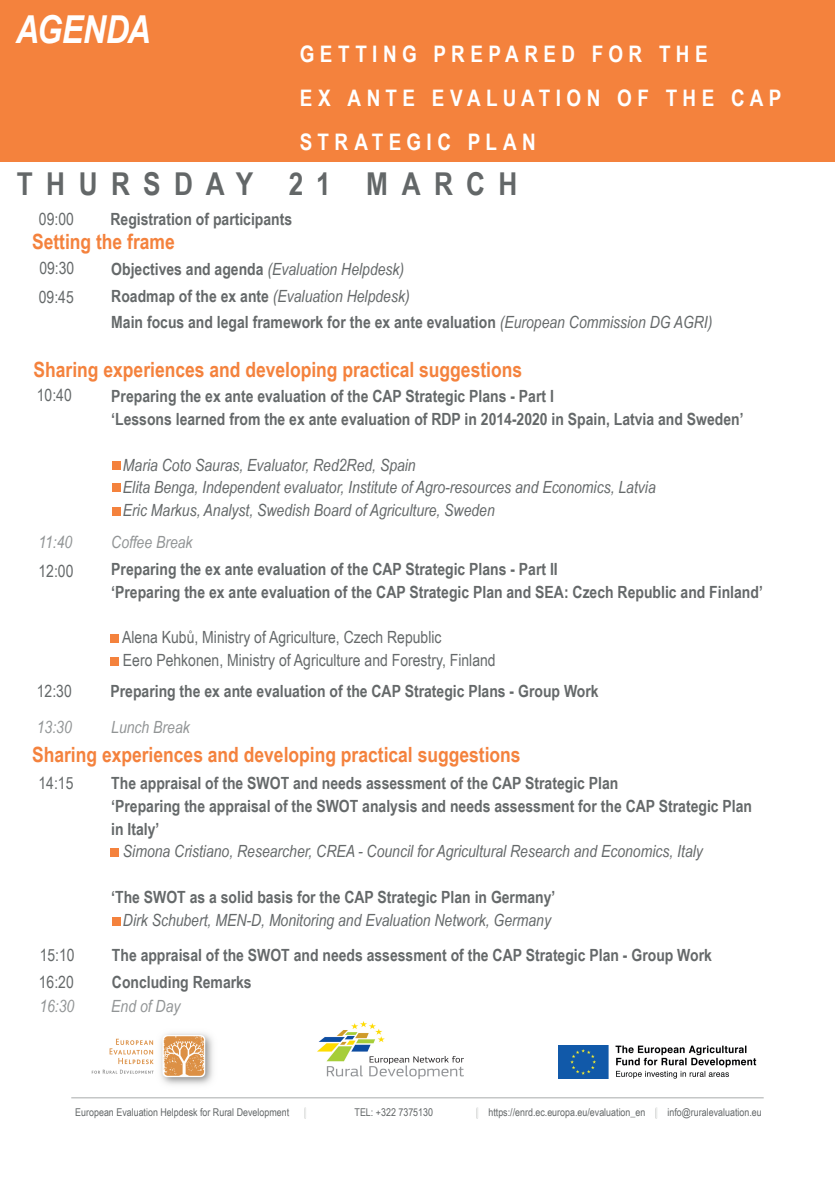
<style>
.page{position:relative;width:835px;height:1180px;background:#fff}
.page>*{position:absolute;margin:0;border:0;box-sizing:border-box;transform-origin:0 0}
.t1{font:italic 700 38.5px "Arial Narrow";letter-spacing:-.01em;color:#fff}
.t2{font:700 31.5px "Arial Narrow";letter-spacing:.415em;color:#636768}
.t3{font:700 22.75px/43.8px "Arial Narrow";letter-spacing:.235em;color:#fff}
.t4{font:700 21px "Arial Narrow";color:#f4823d}
.t5{font:700 16.8px/22.8px "Arial Narrow";color:#65696a}
.t6{font:italic 16.8px/22.8px "Arial Narrow";color:#65696a}
.t7{font:16.8px/22.8px "Arial Narrow";color:#65696a}
.t8{font:italic 16.8px "Arial Narrow";color:#929596}
.t9{font:10.71px "Arial Narrow";color:#636768}
.s1{font-weight:400;font-style:italic}
</style>
<div class="page">
<div style="left:112px;top:484px;width:8px;height:8px;background:#f4823d"></div>
<div style="left:112px;top:508px;width:8px;height:8px;background:#f4823d"></div>
<div style="left:112px;top:461px;width:8px;height:9px;background:#f4823d"></div>
<div style="left:110px;top:657px;width:9px;height:8px;background:#f4823d"></div>
<div style="left:110px;top:634px;width:9px;height:8px;background:#f4823d"></div>
<div style="left:110px;top:848px;width:9px;height:8px;background:#f4823d"></div>
<div style="left:112px;top:917px;width:8px;height:8px;background:#f4823d"></div>
<hr style="left:71px;top:1097px;width:692px;height:1px;background:#a8acac">
<div style="left:0;top:0;width:834px;height:162px;background:#f4823d"></div>
<svg style="left:304px;top:1107px;width:2px;height:11px"></svg>
<img style="left:91px;top:1033px;width:122px;height:52px">
<img style="left:317px;top:1021px;width:146px;height:57px">
<img style="left:558px;top:1045px;width:199px;height:33px">
<h1 class="t1" style="left:16px;top:0;width:136px">AGENDA</h1>
<h3 class="t3" style="left:300px;top:31px;width:483px">GETTING PREPARED FOR THE<br>EX ANTE EVALUATION OF THE CAP<br>STRATEGIC PLAN</h3>
<h2 class="t2" style="left:17px;top:160px;width:502px">THURSDAY 21 MARCH</h2>
<p class="t7" style="left:39px;top:207px;width:36px">09:00</p>
<p class="t5" style="left:110px;top:207px;width:183px">Registration of participants</p>
<p class="t4" style="left:32px;top:225px;width:144px">Setting the frame</p>
<p class="t7" style="left:39px;top:256px;width:36px">09:30</p>
<p class="t5" style="left:111px;top:255px;width:602px;line-height:26.2px">Objectives and agenda <span class="s1">(Evaluation Helpdesk)<br></span>Roadmap of the ex ante <span class="s1">(Evaluation Helpdesk)<br></span>Main focus and legal framework for the ex ante evaluation <span class="s1">(European Commission DG AGRI)</span></p>
<p class="t7" style="left:39px;top:285px;width:36px">09:45</p>
<p class="t4" style="left:34px;top:354px;width:490px">Sharing experiences and developing practical suggestions</p>
<p class="t5" style="left:111px;top:384px;width:633px">Preparing the ex ante evaluation of the CAP Strategic Plans - Part I<br>‘Lessons learned from the ex ante evaluation of RDP in 2014-2020 in Spain, Latvia and Sweden’</p>
<p class="t6" style="left:123px;top:453px;width:534px">Maria Coto Sauras, Evaluator, Red2Red, Spain<br>Elita Benga, Independent evaluator, Institute of Agro-resources and Economics, Latvia<br>Eric Markus, Analyst, Swedish Board of Agriculture, Sweden</p>
<p class="t7" style="left:37px;top:383px;width:36px">10:40</p>
<p class="t8" style="left:38px;top:530px;width:35px">11:40</p>
<p class="t8" style="left:111px;top:530px;width:83px">Coffee Break</p>
<p class="t7" style="left:38px;top:559px;width:36px">12:00</p>
<p class="t5" style="left:111px;top:557px;width:653px">Preparing the ex ante evaluation of the CAP Strategic Plans - Part II<br>‘Preparing the ex ante evaluation of the CAP Strategic Plan and SEA: Czech Republic and Finland’</p>
<p class="t7" style="left:122px;top:625px;width:375px">Alena Kubů, Ministry of Agriculture, Czech Republic<br>Eero Pehkonen, Ministry of Agriculture and Forestry, Finland</p>
<p class="t7" style="left:37px;top:679px;width:36px">12:30</p>
<p class="t5" style="left:110px;top:679px;width:489px">Preparing the ex ante evaluation of the CAP Strategic Plans - Group Work</p>
<p class="t8" style="left:37px;top:715px;width:36px">13:30</p>
<p class="t8" style="left:111px;top:715px;width:80px">Lunch Break</p>
<p class="t4" style="left:32px;top:739px;width:490px">Sharing experiences and developing practical suggestions</p>
<p class="t5" style="left:111px;top:771px;width:642px">The appraisal of the SWOT and needs assessment of the CAP Strategic Plan<br>‘Preparing the appraisal of the SWOT analysis and needs assessment for the CAP Strategic Plan in Italy’</p>
<p class="t6" style="left:123px;top:840px;width:581px">Simona Cristiano, Researcher, CREA - Council for Agricultural Research and Economics, Italy</p>
<p class="t5" style="left:111px;top:885px;width:445px">‘The SWOT as a solid basis for the CAP Strategic Plan in Germany’</p>
<p class="t6" style="left:123px;top:908px;width:429px">Dirk Schubert, MEN-D, Monitoring and Evaluation Network, Germany</p>
<p class="t7" style="left:40px;top:943px;width:36px">15:10</p>
<p class="t5" style="left:112px;top:942px;width:601px">The appraisal of the SWOT and needs assessment of the CAP Strategic Plan - Group Work</p>
<p class="t7" style="left:39px;top:970px;width:36px">16:20</p>
<p class="t5" style="left:112px;top:969px;width:141px">Concluding Remarks</p>
<p class="t8" style="left:39px;top:995px;width:36px">16:30</p>
<p class="t8" style="left:111px;top:995px;width:71px">End of Day</p>
<p class="t7" style="left:38px;top:771px;width:36px">14:15</p>
<p class="t9" style="left:75px;top:1104px;width:215px">European Evaluation Helpdesk for Rural Development</p>
<p class="t9" style="left:354px;top:1104px;width:80px">TEL: +322 7375130</p>
<p class="t9" style="left:476px;top:1104px;width:287px">| https://enrd.ec.europa.eu/evaluation_en | info@ruralevaluation.eu</p>
</div>
